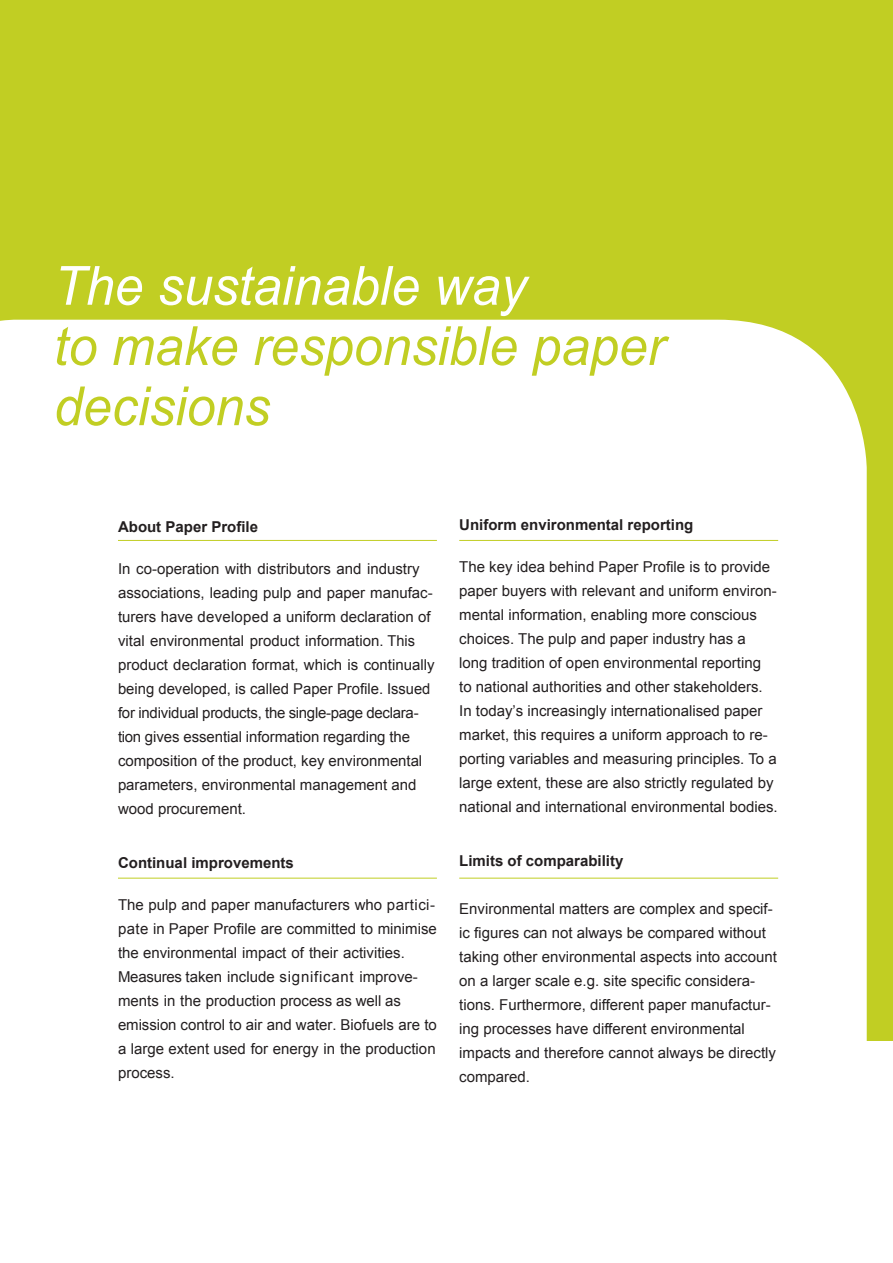
<style>
.page{position:relative;width:893px;height:1263px;background:#fff}
.page>*{position:absolute;margin:0;border:0;box-sizing:border-box;transform-origin:0 0}
.t1{font:italic 54px/60.2px "Arial";color:#c1ce23;scale:.96 1}
.t2{font:italic 54px "Arial";color:#fff;scale:.96 1}
.t3{font:15px/24px "Arial";color:#231f20}
.t4{font:700 15px "Arial";color:#231f20}
</style>
<div class="page">
<div style="left:0;top:1px;width:893px;height:1262px;background:#c1ce23"></div>
<div style="left:0;top:320px;width:867px;height:722px;background:#fff"></div>
<div style="left:0;top:1042px;width:892px;height:221px;background:#fff"></div>
<hr style="left:118px;top:540px;width:319px;height:1px;background:#c1ce23">
<hr style="left:459px;top:540px;width:319px;height:1px;background:#c1ce23">
<hr style="left:118px;top:878px;width:319px;height:1px;background:#c1ce23">
<hr style="left:459px;top:878px;width:319px;height:1px;background:#c1ce23">
<h1 class="t2" style="left:54px;top:255px;width:494px">The sustainable way</h1>
<h1 class="t1" style="left:54px;top:316px;width:638px">to make responsible paper decisions</h1>
<p class="t4" style="left:118px;top:518px;width:142px">About Paper Profile</p>
<p class="t3" style="left:118px;top:556px;width:318px">In co-operation with distributors and industry associations, leading pulp and paper manufac&shy;turers have developed a uniform declaration of vital environmental product information. This product declaration format, which is continually being developed, is called Paper Profile. Issued for individual products, the single-page declara&shy;tion gives essential information regarding the composition of the product, key environmental parameters, environmental management and wood procurement.</p>
<p class="t4" style="left:118px;top:854px;width:177px">Continual improvements</p>
<p class="t3" style="left:118px;top:892px;width:320px">The pulp and paper manufacturers who partici&shy;pate in Paper Profile are committed to minimise the environmental impact of their activities.<br>Measures taken include significant improve&shy;ments in the production process as well as emission control to air and water. Biofuels are to a large extent used for energy in the production process.</p>
<p class="t4" style="left:459px;top:516px;width:236px">Uniform environmental reporting</p>
<p class="t3" style="left:459px;top:554px;width:320px">The key idea behind Paper Profile is to provide paper buyers with relevant and uniform environ&shy;mental information, enabling more conscious choices. The pulp and paper industry has a long tradition of open environmental reporting<br>to national authorities and other stakeholders.<br>In today’s increasingly internationalised paper market, this requires a uniform approach to re&shy;porting variables and measuring principles. To a large extent, these are also strictly regulated by national and international environmental bodies.</p>
<p class="t4" style="left:459px;top:852px;width:166px">Limits of comparability</p>
<p class="t3" style="left:459px;top:896px;width:319px">Environmental matters are complex and specif&shy;ic figures can not always be compared without taking other environmental aspects into account on a larger scale e.g. site specific considera&shy;tions. Furthermore, different paper manufactur&shy;ing processes have different environmental impacts and therefore cannot always be directly compared.</p>
</div>
